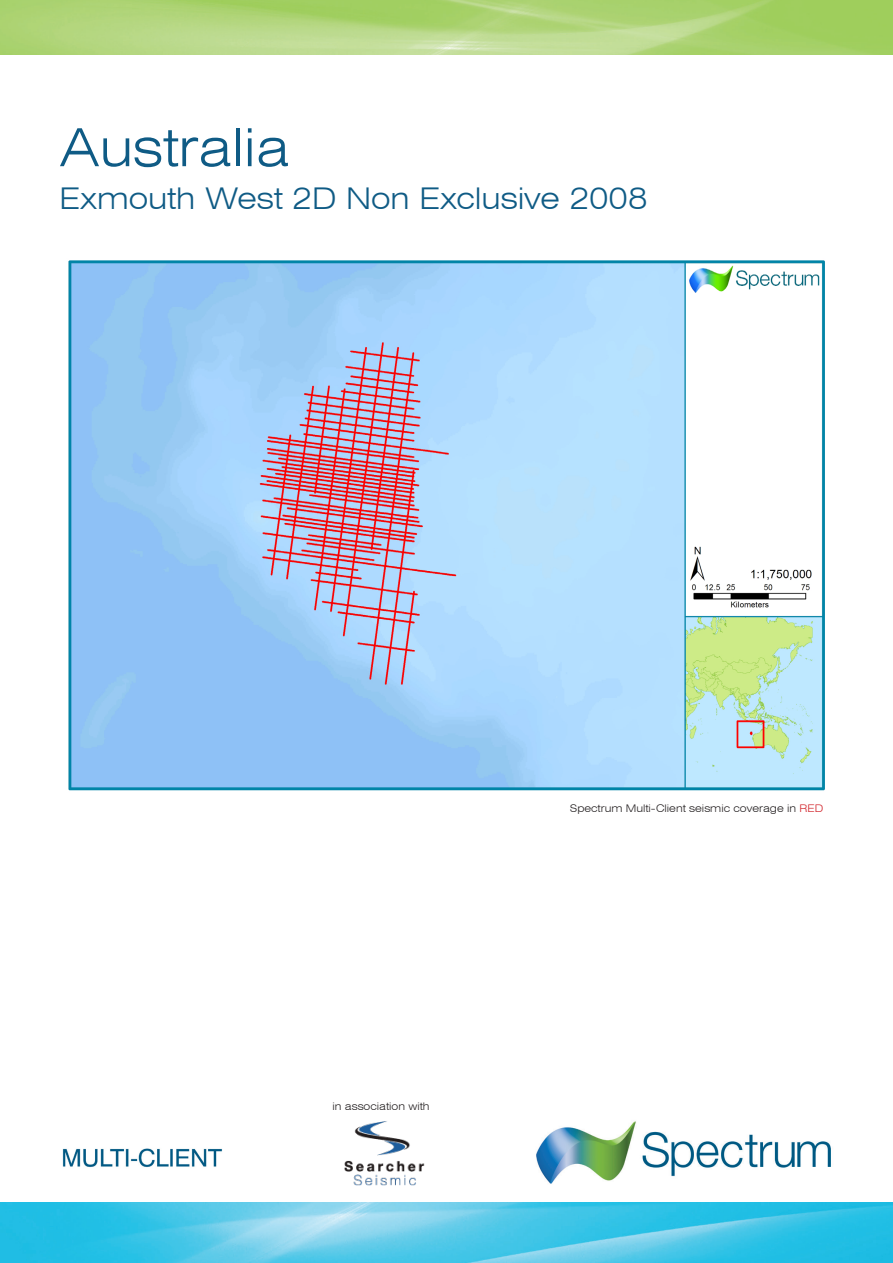
<style>
.page{position:relative;width:893px;height:1263px;background:#fff}
.page>*{position:absolute;margin:0;border:0;box-sizing:border-box;transform-origin:0 0}
.t1{font:300 expanded 52.5px "Swiss 721 BT";color:#0f5b85}
.t2{font:300 expanded 30px "Swiss 721 BT";color:#0f5b85}
.t3{font:300 expanded 10.5px "Swiss 721 BT";color:#231f20}
.s1{color:#d1232a}
</style>
<div class="page">
<img style="left:0;top:0;width:893px;height:54px">
<img style="left:0;top:1202px;width:893px;height:61px">
<img style="left:68px;top:260px;width:757px;height:531px">
<img style="left:536px;top:1121px;width:295px;height:63px">
<img style="left:62px;top:1148px;width:161px;height:20px">
<img style="left:344px;top:1121px;width:81px;height:65px">
<p class="t1" style="left:60px;top:116px;width:232px">Australia</p>
<p class="t2" style="left:60px;top:180px;width:589px">Exmouth West 2D Non Exclusive 2008</p>
<p class="t3" style="left:332px;top:1100px;width:99px">in association with</p>
<p class="t3" style="left:570px;top:802px;width:255px">Spectrum Multi-Client seismic coverage in <span class="s1">RED</span></p>
</div>
